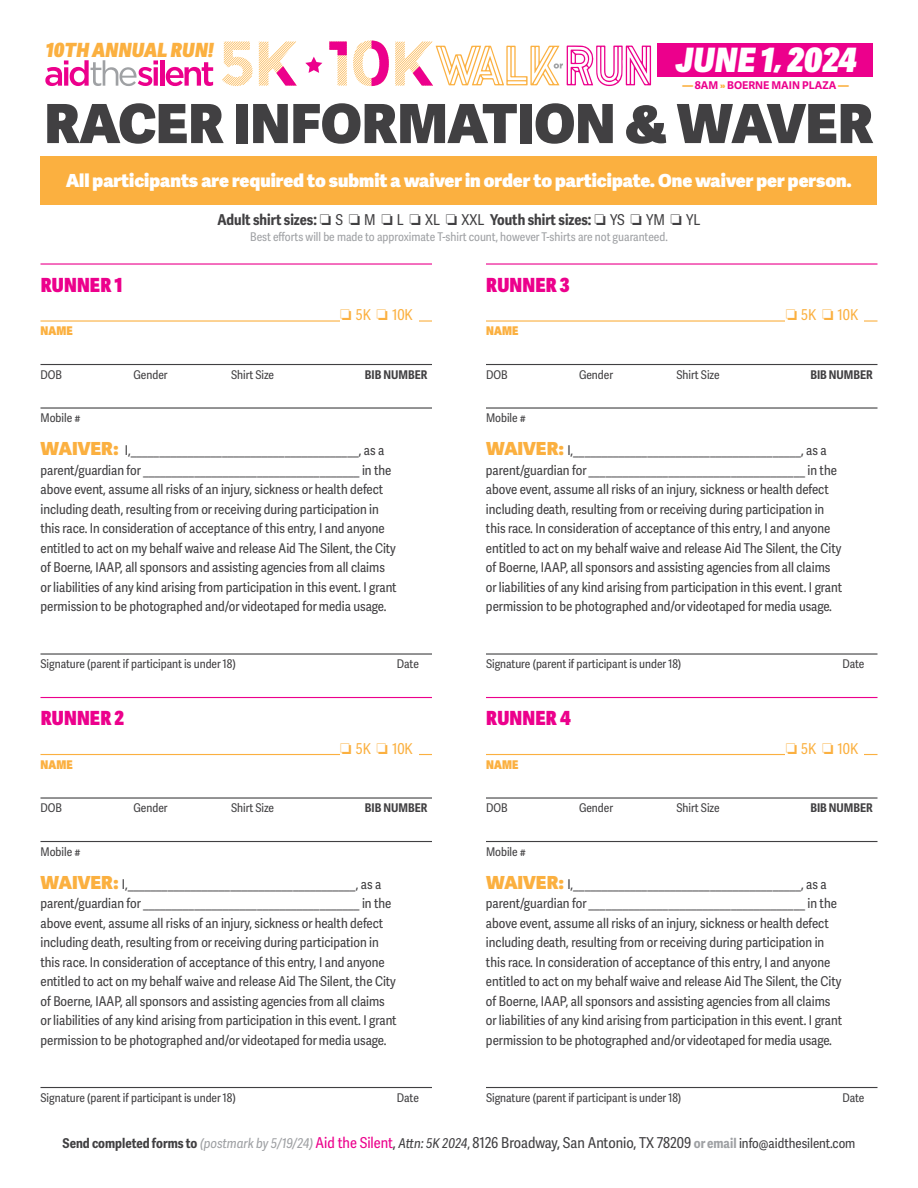
<style>
.page{position:relative;width:918px;height:1188px;background:#fff}
.page>*{position:absolute;margin:0;border:0;box-sizing:border-box;transform-origin:0 0}
.t1{font:800 54px "Adelle Sans Devanagari";color:#414042}
.t2{font:italic 800 33.6px "Adelle Sans Cnd";letter-spacing:.005em;color:#fff}
.t3{font:italic 800 19.65px "Adelle Sans Cnd";letter-spacing:.01em;color:#fbb040}
.t4{font:800 19.5px "Adelle Sans Cnd";letter-spacing:.01em;color:#ec008c}
.t5{font:800 18px "Adelle Sans Devanagari";color:#fff}
.t6{font:15px "Adelle Sans Cnd";color:#414042}
.t7{font:700 15px "Adelle Sans Cnd";color:#414042}
.t8{font:15px "Adelle Sans Cnd";color:#fbb040}
.t9{font:13.5px/19.5px "Adelle Sans Cnd";color:#414042}
.t10{font:12px "Adelle Sans Cnd";color:#414042}
.t11{font:12px "Adelle Sans Cnd";color:#9fa1a4}
.t12{font:700 12px "Adelle Sans Cnd";color:#414042}
.t13{font:800 12px "Adelle Sans Cnd";letter-spacing:.01em;color:#fbb040}
.t14{font:700 10.65px "Adelle Sans Devanagari";color:#ec008c}
.s1{font-size:25.95px}
.s2{font-weight:800;color:#fbb040}
.s3{font-weight:400}
.s4{font-family:"Adelle Sans Devanagari";font-weight:800;font-size:18px;color:#fbb040}
.s5{font-weight:700;font-size:13.5px}
.s6{font-style:italic;font-size:13.5px;color:#9fa1a4}
.s7{color:#ec008c}
.s8{font-style:italic;font-size:13.5px}
.s9{font-size:13.5px}
.s10{font-weight:700;font-size:13.5px;color:#9fa1a4}
</style>
<div class="page">
<div style="left:40px;top:156px;width:838px;height:48px;background:#fbb040"></div>
<svg style="left:45px;top:60px;width:113px;height:26px"></svg>
<svg style="left:154px;top:67px;width:4px;height:19px"></svg>
<hr style="left:160px;top:60px;width:4px;height:26px;background:#ec008c">
<svg style="left:166px;top:62px;width:47px;height:24px"></svg>
<svg style="left:222px;top:41px;width:31px;height:45px"></svg>
<svg style="left:259px;top:42px;width:38px;height:44px"></svg>
<svg style="left:329px;top:41px;width:18px;height:45px"></svg>
<svg style="left:353px;top:40px;width:36px;height:46px"></svg>
<svg style="left:305px;top:57px;width:17px;height:16px"></svg>
<svg style="left:395px;top:42px;width:256px;height:45px"></svg>
<div style="left:658px;top:43px;width:215px;height:33px;background:#ec008c"></div>
<hr style="left:40px;top:263px;width:392px;height:2px;background:#ec008c">
<hr style="left:40px;top:320px;width:392px;height:2px;background:#fbb040">
<hr style="left:40px;top:364px;width:392px;height:1px;background:#414042">
<hr style="left:40px;top:407px;width:392px;height:2px;background:#414042">
<hr style="left:40px;top:653px;width:392px;height:2px;background:#414042">
<hr style="left:40px;top:697px;width:392px;height:1px;background:#ec008c">
<hr style="left:40px;top:754px;width:392px;height:1px;background:#fbb040">
<hr style="left:40px;top:797px;width:392px;height:2px;background:#414042">
<hr style="left:40px;top:841px;width:392px;height:1px;background:#414042">
<hr style="left:40px;top:1087px;width:392px;height:1px;background:#414042">
<div style="left:340px;top:305px;width:78px;height:20px;background:#fff"></div>
<div style="left:340px;top:738px;width:78px;height:20px;background:#fff"></div>
<hr style="left:486px;top:263px;width:392px;height:2px;background:#ec008c">
<hr style="left:486px;top:320px;width:392px;height:2px;background:#fbb040">
<hr style="left:486px;top:364px;width:392px;height:1px;background:#414042">
<hr style="left:486px;top:407px;width:392px;height:2px;background:#414042">
<hr style="left:486px;top:653px;width:392px;height:2px;background:#414042">
<hr style="left:486px;top:697px;width:392px;height:1px;background:#ec008c">
<hr style="left:486px;top:754px;width:392px;height:1px;background:#fbb040">
<hr style="left:486px;top:797px;width:392px;height:2px;background:#414042">
<hr style="left:486px;top:841px;width:392px;height:1px;background:#414042">
<hr style="left:486px;top:1087px;width:392px;height:1px;background:#414042">
<div style="left:786px;top:305px;width:78px;height:20px;background:#fff"></div>
<div style="left:786px;top:738px;width:78px;height:20px;background:#fff"></div>
<h3 class="t3" style="left:46px;top:37px;width:170px">10TH ANNUAL RUN!</h3>
<h2 class="t2" style="left:676px;top:38px;width:183px">JUNE 1<span class="s1">,</span> 2024</h2>
<p class="t14" style="left:682px;top:80px;width:168px"><span class="s2">—</span> 8AM <span class="s2">»</span> BOERNE MAIN PLAZA <span class="s2">—</span></p>
<h1 class="t1" style="left:45px;top:93px;width:831px">RACER INFORMATION &amp; WAVER</h1>
<h3 class="t5" style="left:66px;top:170px;width:787px">All participants are required to submit a waiver in order to participate. One waiver per person.</h3>
<p class="t7" style="left:217px;top:211px;width:485px">Adult shirt sizes: ❏ <span class="s3">S</span> ❏ <span class="s3">M</span> ❏ <span class="s3">L</span> ❏ <span class="s3">XL</span> ❏ <span class="s3">XXL</span> Youth shirt sizes: ❏ <span class="s3">YS</span> ❏ <span class="s3">YM</span> ❏ <span class="s3">YL</span></p>
<p class="t11" style="left:250px;top:230px;width:419px">Best efforts will be made to approximate T-shirt count, however T-shirts are not guaranteed.</p>
<h3 class="t4" style="left:41px;top:272px;width:83px">RUNNER 1</h3>
<p class="t13" style="left:41px;top:323px;width:34px">NAME</p>
<h3 class="t4" style="left:486px;top:272px;width:85px">RUNNER 3</h3>
<p class="t13" style="left:486px;top:323px;width:34px">NAME</p>
<p class="t8" style="left:340px;top:306px;width:74px">❏ 5K ❏ 10K</p>
<p class="t8" style="left:786px;top:306px;width:74px">❏ 5K ❏ 10K</p>
<p class="t10" style="left:40px;top:367px;width:23px">DOB</p>
<p class="t10" style="left:134px;top:367px;width:36px">Gender</p>
<p class="t10" style="left:231px;top:367px;width:45px">Shirt Size</p>
<p class="t12" style="left:365px;top:367px;width:64px">BIB NUMBER</p>
<p class="t10" style="left:40px;top:411px;width:42px">Mobile #</p>
<p class="t9" style="left:40px;top:441px;width:358px"><span class="s4">WAIVER:</span> I,________________________________________, as a parent/guardian for ______________________________________ in the above event, assume all risks of an injury, sickness or health defect including death, resulting from or receiving during participation in this race. In consideration of acceptance of this entry, I and anyone entitled to act on my behalf waive and release Aid The Silent, the City of Boerne, IAAP, all sponsors and assisting agencies from all claims or liabilities of any kind arising from participation in this event. I grant permission to be photographed and/or videotaped for media usage.</p>
<p class="t10" style="left:40px;top:657px;width:197px">Signature (parent if participant is under 18)</p>
<p class="t10" style="left:397px;top:657px;width:24px">Date</p>
<h3 class="t4" style="left:41px;top:706px;width:85px">RUNNER 2</h3>
<p class="t13" style="left:41px;top:757px;width:34px">NAME</p>
<p class="t8" style="left:340px;top:740px;width:74px">❏ 5K ❏ 10K</p>
<p class="t10" style="left:40px;top:801px;width:23px">DOB</p>
<p class="t10" style="left:134px;top:801px;width:36px">Gender</p>
<p class="t10" style="left:231px;top:801px;width:45px">Shirt Size</p>
<p class="t12" style="left:365px;top:801px;width:64px">BIB NUMBER</p>
<p class="t10" style="left:40px;top:844px;width:42px">Mobile #</p>
<p class="t9" style="left:40px;top:874px;width:358px"><span class="s4">WAIVER:</span> I,________________________________________, as a parent/guardian for ______________________________________ in the above event, assume all risks of an injury, sickness or health defect including death, resulting from or receiving during participation in this race. In consideration of acceptance of this entry, I and anyone entitled to act on my behalf waive and release Aid The Silent, the City of Boerne, IAAP, all sponsors and assisting agencies from all claims or liabilities of any kind arising from participation in this event. I grant permission to be photographed and/or videotaped for media usage.</p>
<p class="t10" style="left:486px;top:367px;width:23px">DOB</p>
<p class="t10" style="left:579px;top:367px;width:36px">Gender</p>
<p class="t10" style="left:676px;top:367px;width:45px">Shirt Size</p>
<p class="t12" style="left:810px;top:367px;width:64px">BIB NUMBER</p>
<p class="t10" style="left:486px;top:411px;width:42px">Mobile #</p>
<p class="t9" style="left:486px;top:441px;width:358px"><span class="s4">WAIVER:</span> I,________________________________________, as a parent/guardian for ______________________________________ in the above event, assume all risks of an injury, sickness or health defect including death, resulting from or receiving during participation in this race. In consideration of acceptance of this entry, I and anyone entitled to act on my behalf waive and release Aid The Silent, the City of Boerne, IAAP, all sponsors and assisting agencies from all claims or liabilities of any kind arising from participation in this event. I grant permission to be photographed and/or videotaped for media usage.</p>
<p class="t10" style="left:486px;top:657px;width:197px">Signature (parent if participant is under 18)</p>
<p class="t10" style="left:842px;top:657px;width:24px">Date</p>
<h3 class="t4" style="left:486px;top:706px;width:86px">RUNNER 4</h3>
<p class="t13" style="left:486px;top:757px;width:34px">NAME</p>
<p class="t8" style="left:786px;top:740px;width:74px">❏ 5K ❏ 10K</p>
<p class="t10" style="left:486px;top:801px;width:23px">DOB</p>
<p class="t10" style="left:579px;top:801px;width:36px">Gender</p>
<p class="t10" style="left:676px;top:801px;width:45px">Shirt Size</p>
<p class="t12" style="left:810px;top:801px;width:64px">BIB NUMBER</p>
<p class="t10" style="left:486px;top:844px;width:42px">Mobile #</p>
<p class="t9" style="left:486px;top:874px;width:358px"><span class="s4">WAIVER:</span> I,________________________________________, as a parent/guardian for ______________________________________ in the above event, assume all risks of an injury, sickness or health defect including death, resulting from or receiving during participation in this race. In consideration of acceptance of this entry, I and anyone entitled to act on my behalf waive and release Aid The Silent, the City of Boerne, IAAP, all sponsors and assisting agencies from all claims or liabilities of any kind arising from participation in this event. I grant permission to be photographed and/or videotaped for media usage.</p>
<p class="t10" style="left:40px;top:1090px;width:197px">Signature (parent if participant is under 18)</p>
<p class="t10" style="left:397px;top:1090px;width:24px">Date</p>
<p class="t10" style="left:486px;top:1090px;width:197px">Signature (parent if participant is under 18)</p>
<p class="t10" style="left:842px;top:1090px;width:24px">Date</p>
<p class="t6" style="left:63px;top:1134px;width:794px"><span class="s5">Send completed forms to</span> <span class="s6">(postmark by 5/19/24)</span> <span class="s7">Aid the Silent</span>, <span class="s8">Attn: 5K 2024</span><span class="s9">,</span> 8126 Broadway, San Antonio, TX 78209 <span class="s10">or email</span> <span class="s9">info@aidthesilent.com</span></p>
</div>
